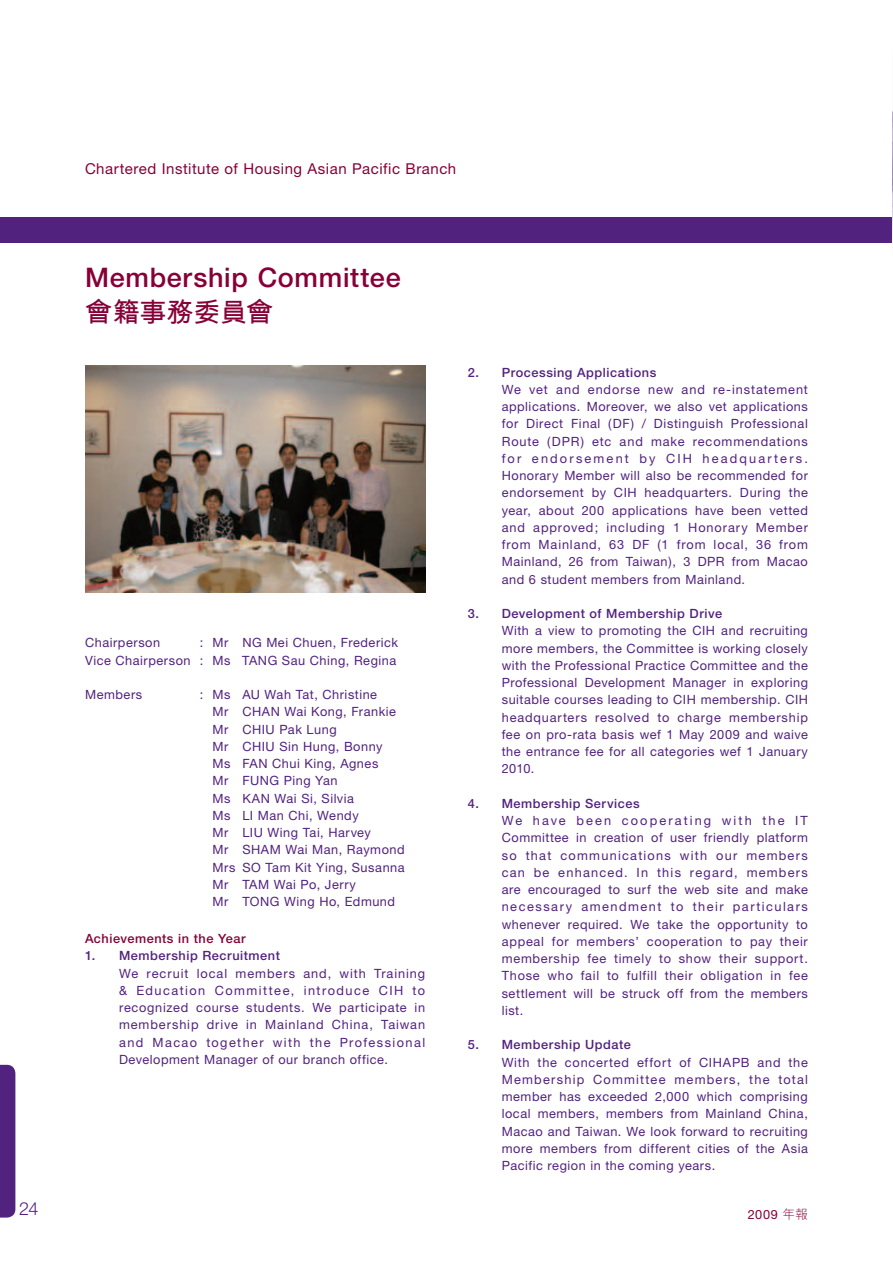
<style>
.page{position:relative;width:893px;height:1263px;background:#fff}
.page>*{position:absolute;margin:0;border:0;box-sizing:border-box;transform-origin:0 0}
.t1{font:500 27px "Helvetica Neue";letter-spacing:.025em;color:#860037}
.t2{font:27px "M Hei HK Bold E Ten B5 H";letter-spacing:-.005em;color:#860037}
.t3{font:300 18px "Helvetica Neue";color:#52227f}
.t4{font:15px "Helvetica Neue";letter-spacing:.035em;color:#860037}
.t5{font:12.75px/17.2px "Helvetica Neue";letter-spacing:.04em;color:#52227f;text-align:justify}
.t6{font:500 12.75px "Helvetica Neue";letter-spacing:.04em;color:#52227f}
.t7{font:500 12.75px "Helvetica Neue";letter-spacing:.04em;color:#860037}
.t8{font:12.75px "Helvetica Neue";color:#860037}
.s1{font-family:"M Hei HK Light E Ten B5 H"}
</style>
<div class="page">
<div style="left:0;top:217px;width:893px;height:26px;background:#52227f"></div>
<div style="left:0;top:1065px;width:15px;height:152px;background:#52227f"></div>
<img style="left:892px;top:13px;width:1px;height:312px">
<img style="left:85px;top:366px;width:340px;height:226px">
<p class="t4" style="left:85px;top:164px;width:373px">Chartered Institute of Housing Asian Pacific Branch</p>
<h1 class="t1" style="left:85px;top:267px;width:317px">Membership Committee</h1>
<h1 class="t2" style="left:85px;top:302px;width:190px">會籍事務委員會</h1>
<p class="t5" style="left:85px;top:635px;width:315px;text-align:right">: Mr NG Mei Chuen, Frederick<br>Vice Chairperson : Ms TANG Sau Ching, Regina</p>
<p class="t5" style="left:85px;top:687px;width:59px">Members</p>
<p class="t5" style="left:213px;top:687px;width:194px;text-align:left;text-indent:-13px">: Ms AU Wah Tat, Christine<br>Mr CHAN Wai Kong, Frankie<br>Mr CHIU Pak Lung<br>Mr CHIU Sin Hung, Bonny<br>Ms FAN Chui King, Agnes<br>Mr FUNG Ping Yan<br>Ms KAN Wai Si, Silvia<br>Ms LI Man Chi, Wendy<br>Mr LIU Wing Tai, Harvey<br>Mr SHAM Wai Man, Raymond<br>Mrs SO Tam Kit Ying, Susanna<br>Mr TAM Wai Po, Jerry<br>Mr TONG Wing Ho, Edmund</p>
<p class="t7" style="left:85px;top:934px;width:162px">Achievements in the Year</p>
<p class="t6" style="left:85px;top:951px;width:196px">1. Membership Recruitment</p>
<p class="t5" style="left:119px;top:966px;width:308px">We recruit local members and, with Training &amp; Education Committee, introduce CIH to recognized course students. We participate in membership drive in Mainland China, Taiwan and Macao together with the Professional Development Manager of our branch office.</p>
<p class="t5" style="left:85px;top:635px;width:77px">Chairperson</p>
<p class="t6" style="left:468px;top:367px;width:190px">2. Processing Applications</p>
<p class="t5" style="left:502px;top:382px;width:308px">We vet and endorse new and re-instatement applications. Moreover, we also vet applications for Direct Final (DF) / Distinguish Professional Route (DPR) etc and make recommendations for endorsement by CIH headquarters.<br>Honorary Member will also be recommended for endorsement by CIH headquarters. During the year, about 200 applications have been vetted and approved; including 1 Honorary Member from Mainland, 63 DF (1 from local, 36 from Mainland, 26 from Taiwan), 3 DPR from Macao and 6 student members from Mainland.</p>
<p class="t6" style="left:468px;top:609px;width:256px">3. Development of Membership Drive</p>
<p class="t5" style="left:502px;top:623px;width:308px">With a view to promoting the CIH and recruiting more members, the Committee is working closely with the Professional Practice Committee and the Professional Development Manager in exploring suitable courses leading to CIH membership. CIH headquarters resolved to charge membership fee on pro-rata basis wef 1 May 2009 and waive the entrance fee for all categories wef 1 January 2010.</p>
<p class="t6" style="left:468px;top:799px;width:173px">4. Membership Services</p>
<p class="t5" style="left:502px;top:813px;width:308px">We have been cooperating with the IT Committee in creation of user friendly platform so that communications with our members can be enhanced. In this regard, members are encouraged to surf the web site and make necessary amendment to their particulars whenever required. We take the opportunity to appeal for members’ cooperation to pay their membership fee timely to show their support.<br>Those who fail to fulfill their obligation in fee settlement will be struck off from the members list.</p>
<p class="t6" style="left:468px;top:1040px;width:165px">5. Membership Update</p>
<p class="t5" style="left:502px;top:1055px;width:308px">With the concerted effort of CIHAPB and the Membership Committee members, the total member has exceeded 2,000 which comprising local members, members from Mainland China, Macao and Taiwan. We look forward to recruiting more members from different cities of the Asia Pacific region in the coming years.</p>
<h2 class="t3" style="left:19px;top:1202px;width:21px">24</h2>
<p class="t8" style="left:748px;top:1210px;width:62px">2009 <span class="s1">年報</span></p>
</div>
